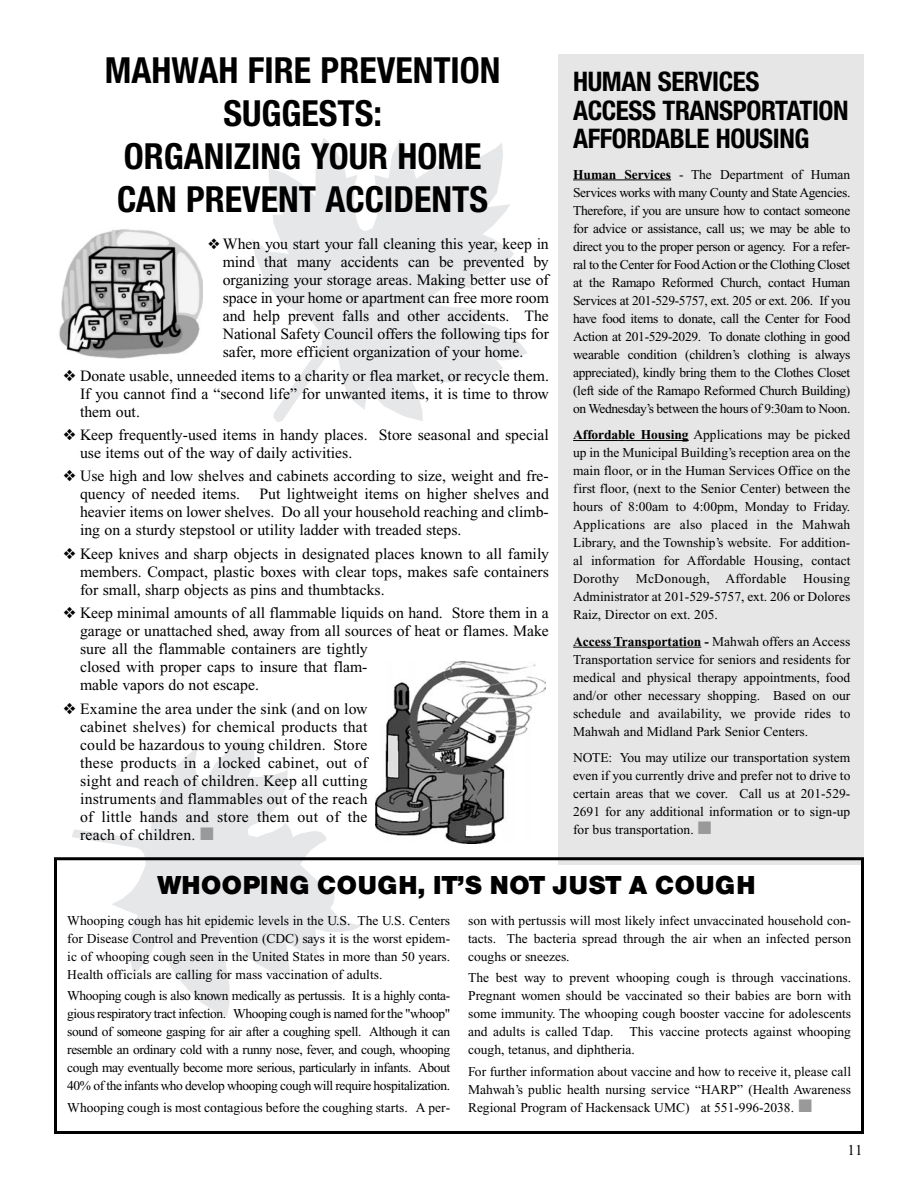
<style>
.page{position:relative;width:918px;height:1188px;background:#fff}
.page>*{position:absolute;margin:0;border:0;box-sizing:border-box;transform-origin:0 0}
.t1{font:700 condensed 36px/43.2px "Helvetica Neue";color:#000;text-align:center}
.t2{font:700 condensed 27px/28.5px "Helvetica Neue";letter-spacing:-.015em;color:#000}
.t3{font:700 25.5px "Helvetica BQ";letter-spacing:.04em;color:#000}
.t4{font:15.75px/18px "Times New Roman";color:#000;text-align:justify}
.t5{font:15px "Times New Roman";color:#000}
.t6{font:13.5px/18px "Times New Roman";color:#000;text-align:justify}
.s1{color:#999}
.s2{font-weight:700}
</style>
<div class="page">
<svg style="left:72px;top:738px;width:290px;height:279px"></svg>
<svg style="left:252px;top:138px;width:275px;height:284px;fill:#e6e7e9"></svg>
<div style="left:559px;top:54px;width:305px;height:811px;background:#e6e6e6"></div>
<div style="left:54px;top:857px;width:810px;height:277px;border:3px solid #000"></div>
<hr style="left:573px;top:180px;width:71px;height:1px;background:#000">
<svg style="left:644px;top:180px;width:27px;height:1px"></svg>
<svg style="left:573px;top:440px;width:52px;height:1px"></svg>
<hr style="left:625px;top:440px;width:64px;height:1px;background:#000">
<hr style="left:573px;top:647px;width:42px;height:1px;background:#000">
<svg style="left:614px;top:647px;width:13px;height:1px"></svg>
<hr style="left:628px;top:647px;width:39px;height:1px;background:#000">
<hr style="left:668px;top:647px;width:33px;height:1px;background:#000">
<img style="left:59px;top:229px;width:143px;height:130px">
<img style="left:375px;top:661px;width:170px;height:183px">
<h1 class="t1" style="left:105px;top:52px;width:397px">MAHWAH FIRE PREVENTION<br>SUGGESTS:<br>ORGANIZING YOUR HOME<br>CAN PREVENT ACCIDENTS</h1>
<p class="t4" style="left:223px;top:236px;width:328px;text-indent:-15px">❖ When you start your fall cleaning this year, keep in mind that many accidents can be prevented by organizing your storage areas. Making better use of space in your home or apartment can free more room and help prevent falls and other accidents. The National Safety Council offers the following tips for safer, more efficient organization of your home.</p>
<p class="t4" style="left:80px;top:368px;width:470px;text-indent:-17px">❖ Donate usable, unneeded items to a charity or flea market, or recycle them.<br>If you cannot find a “second life” for unwanted items, it is time to throw them out.</p>
<p class="t4" style="left:80px;top:427px;width:470px;text-indent:-17px">❖ Keep frequently-used items in handy places. Store seasonal and special use items out of the way of daily activities.</p>
<p class="t4" style="left:80px;top:469px;width:470px;text-indent:-17px">❖ Use high and low shelves and cabinets according to size, weight and fre&shy;quency of needed items. Put lightweight items on higher shelves and heavier items on lower shelves. Do all your household reaching and climb&shy;ing on a sturdy stepstool or utility ladder with treaded steps.</p>
<p class="t4" style="left:80px;top:546px;width:470px;text-indent:-17px">❖ Keep knives and sharp objects in designated places known to all family members. Compact, plastic boxes with clear tops, makes safe containers for small, sharp objects as pins and thumbtacks.</p>
<p class="t4" style="left:80px;top:605px;width:470px;text-align:left;text-indent:-17px">❖ Keep minimal amounts of all flammable liquids on hand. Store them in a garage or unattached shed, away from all sources of heat or flames. Make sure all the flammable containers are tightly<br>closed with proper caps to insure that flam-<br>mable vapors do not escape.</p>
<p class="t4" style="left:80px;top:701px;width:289px;text-indent:-17px">❖ Examine the area under the sink (and on low cabinet shelves) for chemical products that could be hazardous to young children. Store these products in a locked cabinet, out of sight and reach of children. Keep all cutting instruments and flammables out of the reach of little hands and store them out of the reach of children. <span class="s1">■</span></p>
<h2 class="t2" style="left:573px;top:70px;width:277px">HUMAN SERVICES<br>ACCESS TRANSPORTATION<br>AFFORDABLE HOUSING</h2>
<p class="t6" style="left:573px;top:166px;width:279px"><span class="s2">Human Services</span> - The Department of Human Services works with many County and State Agencies.<br>Therefore, if you are unsure how to contact someone for advice or assistance, call us; we may be able to direct you to the proper person or agency. For a refer&shy;ral to the Center for Food Action or the Clothing Closet at the Ramapo Reformed Church, contact Human Services at 201-529-5757, ext. 205 or ext. 206. If you have food items to donate, call the Center for Food Action at 201-529-2029. To donate clothing in good wearable condition (children’s clothing is always appreciated), kindly bring them to the Clothes Closet (left side of the Ramapo Reformed Church Building) on Wednesday’s between the hours of 9:30am to Noon.</p>
<p class="t6" style="left:573px;top:427px;width:279px"><span class="s2">Affordable Housing</span> Applications may be picked up in the Municipal Building’s reception area on the main floor, or in the Human Services Office on the first floor, (next to the Senior Center) between the hours of 8:00am to 4:00pm, Monday to Friday.<br>Applications are also placed in the Mahwah Library, and the Township’s website. For addition&shy;al information for Affordable Housing, contact Dorothy McDonough, Affordable Housing Administrator at 201-529-5757, ext. 206 or Dolores Raiz, Director on ext. 205.</p>
<p class="t6" style="left:573px;top:634px;width:279px"><span class="s2">Access Transportation -</span> Mahwah offers an Access Transportation service for seniors and residents for medical and physical therapy appointments, food and/or other necessary shopping. Based on our schedule and availability, we provide rides to Mahwah and Midland Park Senior Centers.</p>
<p class="t6" style="left:573px;top:750px;width:279px">NOTE: You may utilize our transportation system even if you currently drive and prefer not to drive to certain areas that we cover. Call us at 201-529- 2691 for any additional information or to sign-up for bus transportation. <span class="s1">■</span></p>
<h3 class="t3" style="left:157px;top:872px;width:600px">WHOOPING COUGH, IT’S NOT JUST A COUGH</h3>
<p class="t6" style="left:67px;top:913px;width:384px">Whooping cough has hit epidemic levels in the U.S. The U.S. Centers for Disease Control and Prevention (CDC) says it is the worst epidem&shy;ic of whooping cough seen in the United States in more than 50 years.<br>Health officials are calling for mass vaccination of adults.</p>
<p class="t6" style="left:67px;top:988px;width:385px">Whooping cough is also known medically as pertussis. It is a highly conta&shy;gious respiratory tract infection. Whooping cough is named for the "whoop" sound of someone gasping for air after a coughing spell. Although it can resemble an ordinary cold with a runny nose, fever, and cough, whooping cough may eventually become more serious, particularly in infants. About 40% of the infants who develop whooping cough will require hospitalization.</p>
<p class="t6" style="left:67px;top:1099px;width:385px">Whooping cough is most contagious before the coughing starts. A per-</p>
<p class="t6" style="left:468px;top:913px;width:384px">son with pertussis will most likely infect unvaccinated household con&shy;tacts. The bacteria spread through the air when an infected person coughs or sneezes.</p>
<p class="t6" style="left:468px;top:970px;width:384px">The best way to prevent whooping cough is through vaccinations.<br>Pregnant women should be vaccinated so their babies are born with some immunity. The whooping cough booster vaccine for adolescents and adults is called Tdap. This vaccine protects against whooping cough, tetanus, and diphtheria.</p>
<p class="t6" style="left:468px;top:1063px;width:384px">For further information about vaccine and how to receive it, please call Mahwah’s public health nursing service “HARP” (Health Awareness Regional Program of Hackensack UMC) at 551-996-2038. <span class="s1">■</span></p>
<p class="t5" style="left:848px;top:1144px;width:16px">11</p>
</div>
